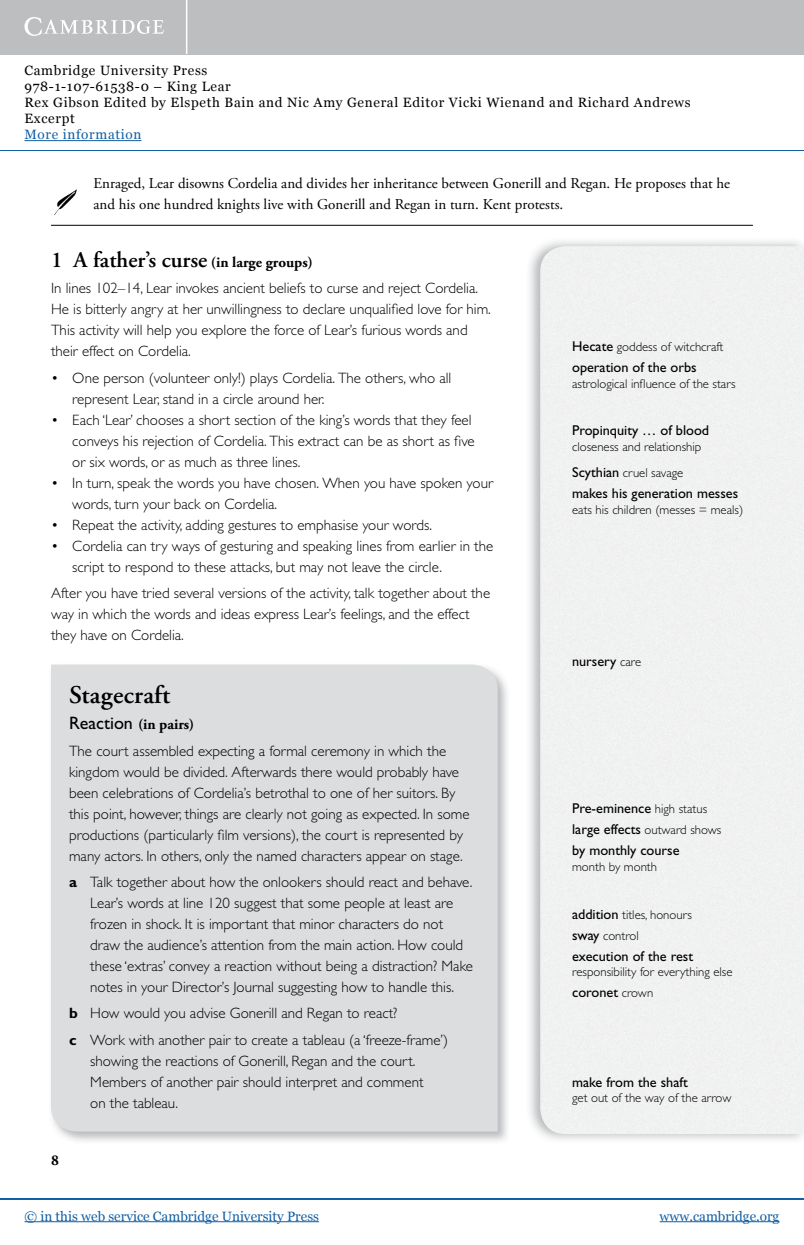
<style>
.page{position:relative;width:804px;height:1245px;background:#fff}
.page>*{position:absolute;margin:0;border:0;box-sizing:border-box;transform-origin:0 0}
.t1{font:600 25.5px "Adobe Garamond Pro";letter-spacing:.01em;color:#000}
.t2{font:600 22.5px "Adobe Garamond Pro";color:#000}
.t3{font:300 15px/21px "Gill Sans Std";color:#000}
.t4{font:15px/21px "Adobe Garamond Pro";color:#000}
.t5{font:700 15px "Adobe Garamond Pro";color:#000}
.t6{font:14.25px/21px "Gill Sans Std";color:#000}
.t7{font:13.5px/16px "Georgia";letter-spacing:.05em;color:#000}
.t8{font:13.5px "Georgia";color:#115fa4}
.t9{font:13.5px "Georgia";letter-spacing:.05em;color:#115fa4}
.t10{font:300 12.75px/26.2px "Gill Sans Std";color:#000}
.s1{font-weight:700;font-size:15px}
.s2{font-family:"Gill Sans Std";font-weight:400;font-size:18px}
.s3{font-weight:700}
.s4{font-weight:400;font-size:14.25px}
.s5{font-weight:300;font-size:12.75px}
</style>
<div class="page">
<div style="left:0;top:0;width:804px;height:54px;background:#bcbec0"></div>
<hr style="left:186px;top:0;width:1px;height:54px;background:#fff">
<svg style="left:24px;top:17px;width:140px;height:19px"></svg>
<hr style="left:24px;top:140px;width:117px;height:1px;background:#115fa4">
<hr style="left:0;top:150px;width:804px;height:1px;background:#115fa4">
<hr style="left:0;top:1197px;width:804px;height:2px;background:#115fa4">
<hr style="left:24px;top:1221px;width:295px;height:1px;background:#115fa4">
<hr style="left:659px;top:1221px;width:120px;height:1px;background:#115fa4">
<hr style="left:51px;top:225px;width:702px;height:1px;background:#000">
<img style="left:57px;top:189px;width:20px;height:18px">
<div style="left:540px;top:246px;width:264px;height:887px;background:#f0f1f1"></div>
<img style="left:58px;top:673px;width:449px;height:468px">
<div style="left:51px;top:664px;width:446px;height:467px;background:#dcddde"></div>
<p class="t7" style="left:24px;top:62px;width:667px">Cambridge University Press<br>978-1-107-61538-0 – King Lear<br>Rex Gibson Edited by Elspeth Bain and Nic Amy General Editor Vicki Wienand and Richard Andrews Excerpt</p>
<p class="t9" style="left:24px;top:126px;width:118px">More information</p>
<p class="t4" style="left:94px;top:174px;width:638px">enraged, Lear disowns Cordelia and divides her inheritance between gonerill and regan. He proposes that he and his one hundred knights live with gonerill and regan in turn. kent protests.</p>
<h2 class="t2" style="left:51px;top:247px;width:263px">1 A father’s curse <span class="s1">(in large groups)</span></h2>
<p class="t3" style="left:51px;top:278px;width:441px">In lines 102–14, Lear invokes ancient beliefs to curse and reject Cordelia.<br>He is bitterly angry at her unwillingness to declare unqualified love for him.<br>This activity will help you explore the force of Lear’s furious words and their effect on Cordelia.</p>
<p class="t3" style="left:72px;top:367px;width:380px;text-indent:-21px">• One person (volunteer only!) plays Cordelia. The others, who all represent Lear, stand in a circle around her.</p>
<p class="t3" style="left:72px;top:409px;width:404px;text-indent:-21px">• Each ‘Lear’ chooses a short section of the king’s words that they feel conveys his rejection of Cordelia. This extract can be as short as five or six words, or as much as three lines.</p>
<p class="t3" style="left:72px;top:472px;width:422px;text-indent:-21px">• In turn, speak the words you have chosen. When you have spoken your words, turn your back on Cordelia.</p>
<p class="t3" style="left:51px;top:514px;width:382px">• Repeat the activity, adding gestures to emphasise your words.</p>
<p class="t3" style="left:72px;top:535px;width:422px;text-indent:-21px">• Cordelia can try ways of gesturing and speaking lines from earlier in the script to respond to these attacks, but may not leave the circle.</p>
<p class="t3" style="left:51px;top:582px;width:440px">After you have tried several versions of the activity, talk together about the way in which the words and ideas express Lear’s feelings, and the effect they have on Cordelia.</p>
<h1 class="t1" style="left:69px;top:680px;width:103px">Stagecraft</h1>
<p class="t5" style="left:69px;top:715px;width:127px"><span class="s2">Reaction</span> (in pairs)</p>
<p class="t3" style="left:69px;top:740px;width:402px">The court assembled expecting a formal ceremony in which the kingdom would be divided. Afterwards there would probably have been celebrations of Cordelia’s betrothal to one of her suitors. By this point, however, things are clearly not going as expected. In some productions (particularly film versions), the court is represented by many actors. In others, only the named characters appear on stage.</p>
<p class="t3" style="left:90px;top:871px;width:384px;text-indent:-21px"><span class="s3">a</span> Talk together about how the onlookers should react and behave.<br>Lear’s words at line 120 suggest that some people at least are frozen in shock. It is important that minor characters do not draw the audience’s attention from the main action. How could these ‘extras’ convey a reaction without being a distraction? Make notes in your Director’s Journal suggesting how to handle this.</p>
<p class="t3" style="left:69px;top:1000px;width:381px;line-height:26.2px"><span class="s3">b</span> How would you advise Gonerill and Regan to react?<br><span class="s3">c</span> Work with another pair to create a tableau (a ‘freeze-frame’)</p>
<p class="t3" style="left:90px;top:1050px;width:335px">showing the reactions of Gonerill, Regan and the court.<br>Members of another pair should interpret and comment on the tableau.</p>
<p class="t5" style="left:51px;top:1151px;width:9px">8</p>
<p class="t10" style="left:572px;top:334px;width:153px"><span class="s4">Hecate</span> goddess of witchcraft</p>
<p class="t6" style="left:572px;top:357px;width:126px">operation of the orbs</p>
<p class="t10" style="left:572px;top:370px;width:165px">astrological influence of the stars</p>
<p class="t6" style="left:572px;top:420px;width:138px">Propinquity … of blood</p>
<p class="t10" style="left:572px;top:433px;width:131px">closeness and relationship<br><span class="s4">Scythian</span> cruel savage</p>
<p class="t6" style="left:572px;top:483px;width:167px">makes his generation messes</p>
<p class="t10" style="left:572px;top:496px;width:173px">eats his children (messes = meals)</p>
<p class="t6" style="left:572px;top:651px;width:71px">nursery <span class="s5">care</span></p>
<p class="t6" style="left:572px;top:798px;width:151px">Pre-eminence <span class="s5">high status </span>large effects <span class="s5">outward shows </span>by monthly course</p>
<p class="t10" style="left:572px;top:853px;width:86px">month by month</p>
<p class="t10" style="left:572px;top:903px;width:121px;line-height:21px"><span class="s4">addition</span> titles, honours <span class="s4">sway</span> control</p>
<p class="t6" style="left:572px;top:945px;width:122px">execution of the rest</p>
<p class="t10" style="left:572px;top:958px;width:162px">responsibility for everything else</p>
<p class="t6" style="left:572px;top:982px;width:83px">coronet <span class="s5">crown</span></p>
<p class="t6" style="left:572px;top:1071px;width:117px">make from the shaft</p>
<p class="t10" style="left:572px;top:1084px;width:161px">get out of the way of the arrow</p>
<p class="t8" style="left:24px;top:1207px;width:296px">© in this web service Cambridge University Press</p>
<p class="t8" style="left:659px;top:1207px;width:121px">www.cambridge.org</p>
</div>
